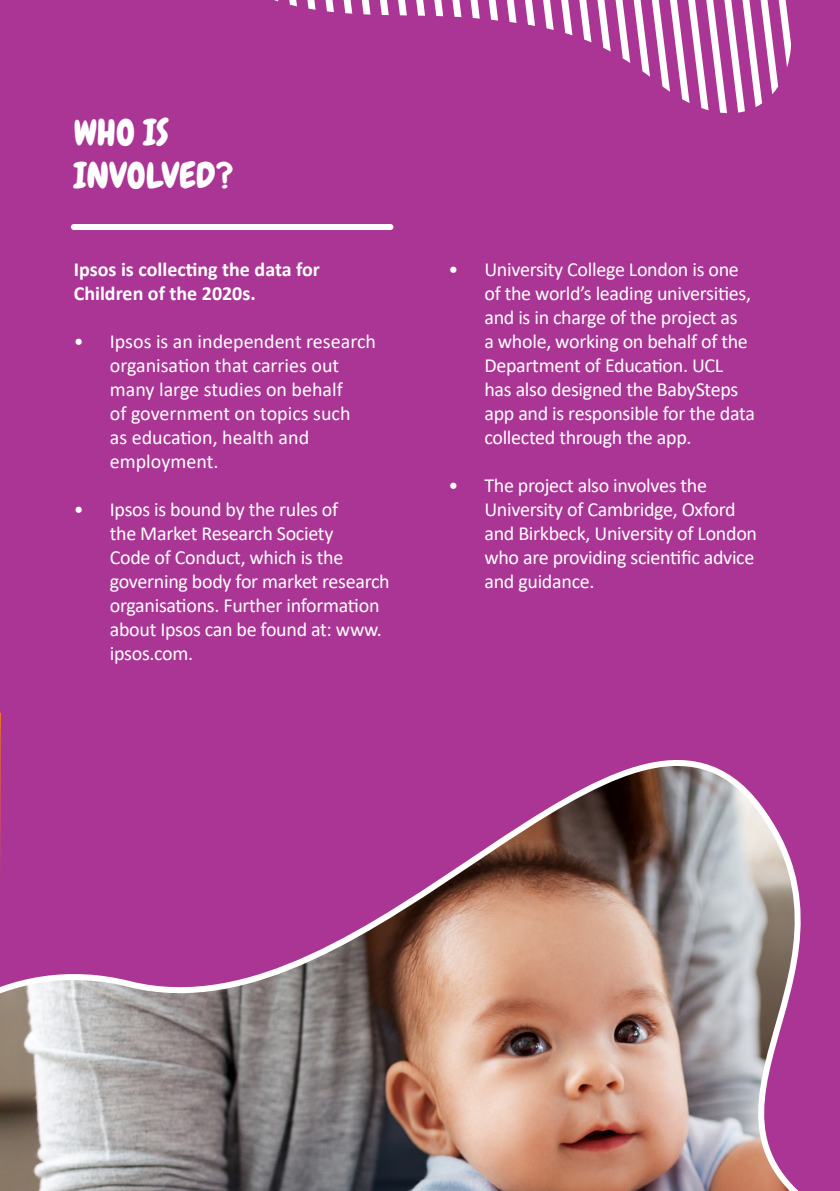
<style>
.page{position:relative;width:840px;height:1191px;background:#fff}
.page>*{position:absolute;margin:0;border:0;box-sizing:border-box;transform-origin:0 0}
.t1{font:36px/43.2px "Chewy";color:#fff}
.t2{font:20px/24px "Calibri";letter-spacing:-.015em;color:#fff}
.t3{font:700 20px/24px "Calibri";color:#fff}
</style>
<div class="page">
<div style="left:0;top:0;width:839px;height:1191px;background:#ab3594"></div>
<img style="left:1px;top:760px;width:800px;height:431px">
<svg style="left:274px;top:0;width:516px;height:113px"></svg>
<div style="left:74px;top:224px;width:316px;height:6px;background:#fff"></div>
<svg style="left:0;top:712px;width:1px;height:479px"></svg>
<p class="t1" style="left:74px;top:111px;width:161px">WHO IS<br>INVOLVED?</p>
<p class="t3" style="left:74px;top:257px;width:248px">Ipsos is collecting the data for<br>Children of the 2020s.</p>
<p class="t2" style="left:110px;top:329px;width:267px;text-indent:-36px">• Ipsos is an independent research organisation that carries out many large studies on behalf<br>of government on topics such<br>as education, health and employment.</p>
<p class="t2" style="left:110px;top:497px;width:281px;text-indent:-36px">• Ipsos is bound by the rules of<br>the Market Research Society<br>Code of Conduct, which is the governing body for market research organisations. Further information about Ipsos can be found at: www. ipsos.com.</p>
<p class="t2" style="left:484px;top:257px;width:272px;text-indent:-36px">• University College London is one of the world’s leading universities, and is in charge of the project as<br>a whole, working on behalf of the<br>Department of Education. UCL has also designed the BabySteps app and is responsible for the data collected through the app.</p>
<p class="t2" style="left:484px;top:473px;width:274px;text-indent:-36px">• The project also involves the<br>University of Cambridge, Oxford and Birkbeck, University of London who are providing scientific advice and guidance.</p>
</div>
